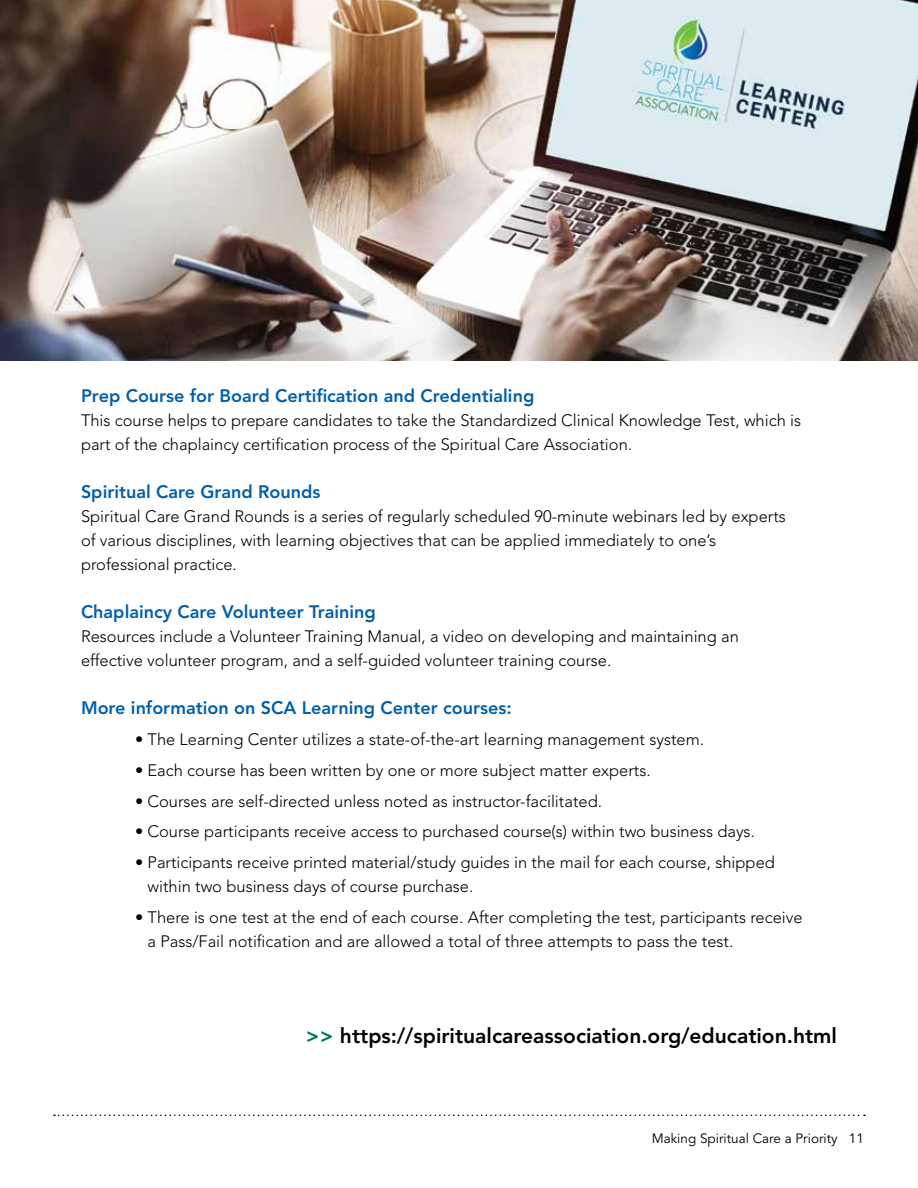
<style>
.page{position:relative;width:918px;height:1188px;background:#fff}
.page>*{position:absolute;margin:0;border:0;box-sizing:border-box;transform-origin:0 0}
.t1{font:800 21px "Avenir";color:#000}
.t2{font:800 18px "Avenir";color:#0260aa}
.t3{font:300 16.5px/24px "Avenir";color:#000}
.t4{font:13.5px "Avenir";color:#000}
.s1{color:#007960}
</style>
<div class="page">
<svg style="left:54px;top:1115px;width:811px;height:1px"></svg>
<img style="left:0;top:0;width:918px;height:361px">
<p class="t2" style="left:81px;top:386px;width:455px">Prep Course for Board Certification and Credentialing</p>
<p class="t3" style="left:81px;top:409px;width:722px">This course helps to prepare candidates to take the Standardized Clinical Knowledge Test, which is part of the chaplaincy certification process of the Spiritual Care Association.</p>
<p class="t2" style="left:81px;top:482px;width:241px">Spiritual Care Grand Rounds</p>
<p class="t3" style="left:81px;top:505px;width:706px">Spiritual Care Grand Rounds is a series of regularly scheduled 90-minute webinars led by experts of various disciplines, with learning objectives that can be applied immediately to one’s professional practice.</p>
<p class="t2" style="left:81px;top:602px;width:296px">Chaplaincy Care Volunteer Training</p>
<p class="t3" style="left:81px;top:625px;width:659px">Resources include a Volunteer Training Manual, a video on developing and maintaining an effective volunteer program, and a self-guided volunteer training course.</p>
<p class="t2" style="left:81px;top:698px;width:432px">More information on SCA Learning Center courses:</p>
<p class="t3" style="left:135px;top:728px;width:571px">• The Learning Center utilizes a state-of-the-art learning management system.</p>
<p class="t3" style="left:135px;top:758px;width:517px">• Each course has been written by one or more subject matter experts.</p>
<p class="t3" style="left:135px;top:789px;width:469px">• Courses are self-directed unless noted as instructor-facilitated.</p>
<p class="t3" style="left:135px;top:820px;width:621px">• Course participants receive access to purchased course(s) within two business days.</p>
<p class="t3" style="left:148px;top:851px;width:629px;text-indent:-13px">• Participants receive printed material/study guides in the mail for each course, shipped within two business days of course purchase.</p>
<p class="t3" style="left:148px;top:905px;width:657px;text-indent:-13px">• There is one test at the end of each course. After completing the test, participants receive a Pass/Fail notification and are allowed a total of three attempts to pass the test.</p>
<p class="t1" style="left:306px;top:1023px;width:533px"><span class="s1">&gt;&gt;</span> https://spiritualcareassociation.org/education.html</p>
<p class="t4" style="left:652px;top:1130px;width:214px">Making Spiritual Care a Priority 11</p>
</div>
